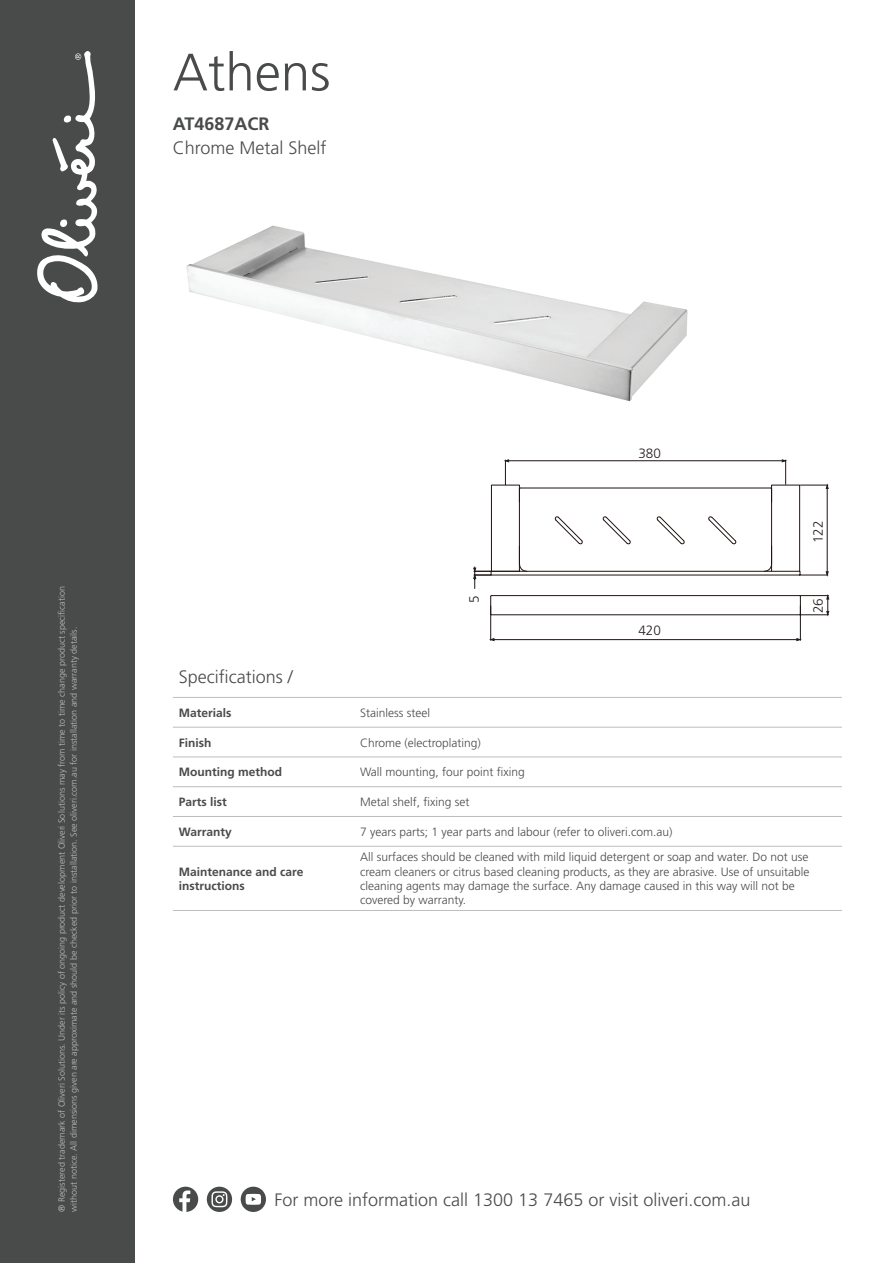
<style>
.page{position:relative;width:893px;height:1263px;background:#fff}
.page>*{position:absolute;margin:0;border:0;box-sizing:border-box;transform-origin:0 0}
.t1{font:300 52.5px "Frutiger LT Std";color:#494a4a}
.t2{font:300 18px "Frutiger LT Std";color:#494a4a}
.t3{font:700 18px "Frutiger LT Std";color:#494a4a}
.t4{font:300 13.5px "Frutiger LT Std";color:#231f20}
.t5{font:300 12px/14.4px "Frutiger LT Std";color:#494a4a}
.t6{font:700 12px/14.4px "Frutiger LT Std";color:#494a4a}
.t7{font:300 9px/12px "Frutiger LT Std";color:#bcbdc0}
</style>
<div class="page">
<div style="left:0;top:0;width:135px;height:1263px;background:#494a4a"></div>
<svg style="left:37px;top:51px;width:61px;height:252px"></svg>
<div style="left:207px;top:1187px;width:25px;height:25px;background:#494a4a;border-radius:50%"></div>
<svg style="left:211px;top:1191px;width:16px;height:16px"></svg>
<div style="left:173px;top:1187px;width:25px;height:25px;background:#494a4a;border-radius:50%"></div>
<svg style="left:179px;top:1190px;width:11px;height:22px"></svg>
<div style="left:241px;top:1187px;width:25px;height:25px;background:#494a4a;border-radius:50%"></div>
<svg style="left:246px;top:1194px;width:15px;height:11px"></svg>
<img style="left:186px;top:225px;width:502px;height:177px">
<hr style="left:173px;top:697px;width:181px;height:1px;background:#bcbdc0">
<hr style="left:354px;top:697px;width:488px;height:1px;background:#bcbdc0">
<hr style="left:173px;top:727px;width:181px;height:1px;background:#bcbdc0">
<hr style="left:354px;top:727px;width:488px;height:1px;background:#bcbdc0">
<hr style="left:173px;top:757px;width:181px;height:1px;background:#bcbdc0">
<hr style="left:354px;top:757px;width:488px;height:1px;background:#bcbdc0">
<hr style="left:173px;top:786px;width:181px;height:1px;background:#bcbdc0">
<hr style="left:354px;top:786px;width:488px;height:1px;background:#bcbdc0">
<hr style="left:173px;top:816px;width:181px;height:1px;background:#bcbdc0">
<hr style="left:354px;top:816px;width:488px;height:1px;background:#bcbdc0">
<hr style="left:173px;top:846px;width:181px;height:1px;background:#bcbdc0">
<hr style="left:354px;top:846px;width:488px;height:1px;background:#bcbdc0">
<hr style="left:173px;top:910px;width:181px;height:1px;background:#bcbdc0">
<hr style="left:354px;top:910px;width:488px;height:1px;background:#bcbdc0">
<svg style="left:474px;top:460px;width:355px;height:181px"></svg>
<svg style="left:519px;top:485px;width:281px;height:87px"></svg>
<svg style="left:489px;top:638px;width:5px;height:3px"></svg>
<svg style="left:796px;top:638px;width:5px;height:3px"></svg>
<svg style="left:826px;top:594px;width:3px;height:5px"></svg>
<svg style="left:826px;top:611px;width:3px;height:5px"></svg>
<svg style="left:826px;top:484px;width:3px;height:5px"></svg>
<svg style="left:826px;top:571px;width:3px;height:5px"></svg>
<svg style="left:782px;top:459px;width:5px;height:3px"></svg>
<svg style="left:504px;top:459px;width:5px;height:3px"></svg>
<svg style="left:473px;top:568px;width:3px;height:11px"></svg>
<h1 class="t1" style="left:173px;top:43px;width:159px">Athens</h1>
<h2 class="t3" style="left:173px;top:113px;width:98px">AT4687ACR</h2>
<h2 class="t2" style="left:173px;top:137px;width:155px">Chrome Metal Shelf</h2>
<p class="t7" style="left:56px;top:1212px;width:627px;rotate:-90deg">® Registered trademark of Oliveri Solutions. Under its policy of ongoing product development Oliveri Solutions may from time to time change product specification without notice. All dimensions given are approximate and should be checked prior to installation. See oliveri.com.au for installation and warranty details.</p>
<p class="t4" style="left:467px;top:602px;width:9px;rotate:-90deg">5</p>
<p class="t4" style="left:638px;top:446px;width:24px">380</p>
<p class="t4" style="left:638px;top:623px;width:24px">420</p>
<p class="t4" style="left:811px;top:543px;width:24px;rotate:-90deg">122</p>
<p class="t4" style="left:811px;top:613px;width:17px;rotate:-90deg">26</p>
<h2 class="t2" style="left:179px;top:666px;width:116px">Specifications /</h2>
<p class="t6" style="left:179px;top:705px;width:54px">Materials</p>
<p class="t5" style="left:360px;top:706px;width:71px">Stainless steel</p>
<p class="t6" style="left:179px;top:735px;width:34px">Finish</p>
<p class="t5" style="left:360px;top:735px;width:122px">Chrome (electroplating)</p>
<p class="t6" style="left:179px;top:765px;width:105px">Mounting method</p>
<p class="t5" style="left:360px;top:765px;width:166px">Wall mounting, four point fixing</p>
<p class="t6" style="left:179px;top:795px;width:50px">Parts list</p>
<p class="t5" style="left:360px;top:795px;width:111px">Metal shelf, fixing set</p>
<p class="t6" style="left:179px;top:824px;width:54px">Warranty</p>
<p class="t5" style="left:360px;top:825px;width:314px">7 years parts; 1 year parts and labour (refer to oliveri.com.au)</p>
<p class="t6" style="left:179px;top:864px;width:126px">Maintenance and care instructions</p>
<p class="t5" style="left:360px;top:850px;width:451px">All surfaces should be cleaned with mild liquid detergent or soap and water. Do not use cream cleaners or citrus based cleaning products, as they are abrasive. Use of unsuitable cleaning agents may damage the surface. Any damage caused in this way will not be covered by warranty.</p>
<h2 class="t2" style="left:275px;top:1190px;width:477px">For more information call 1300 13 7465 or visit oliveri.com.au</h2>
</div>
